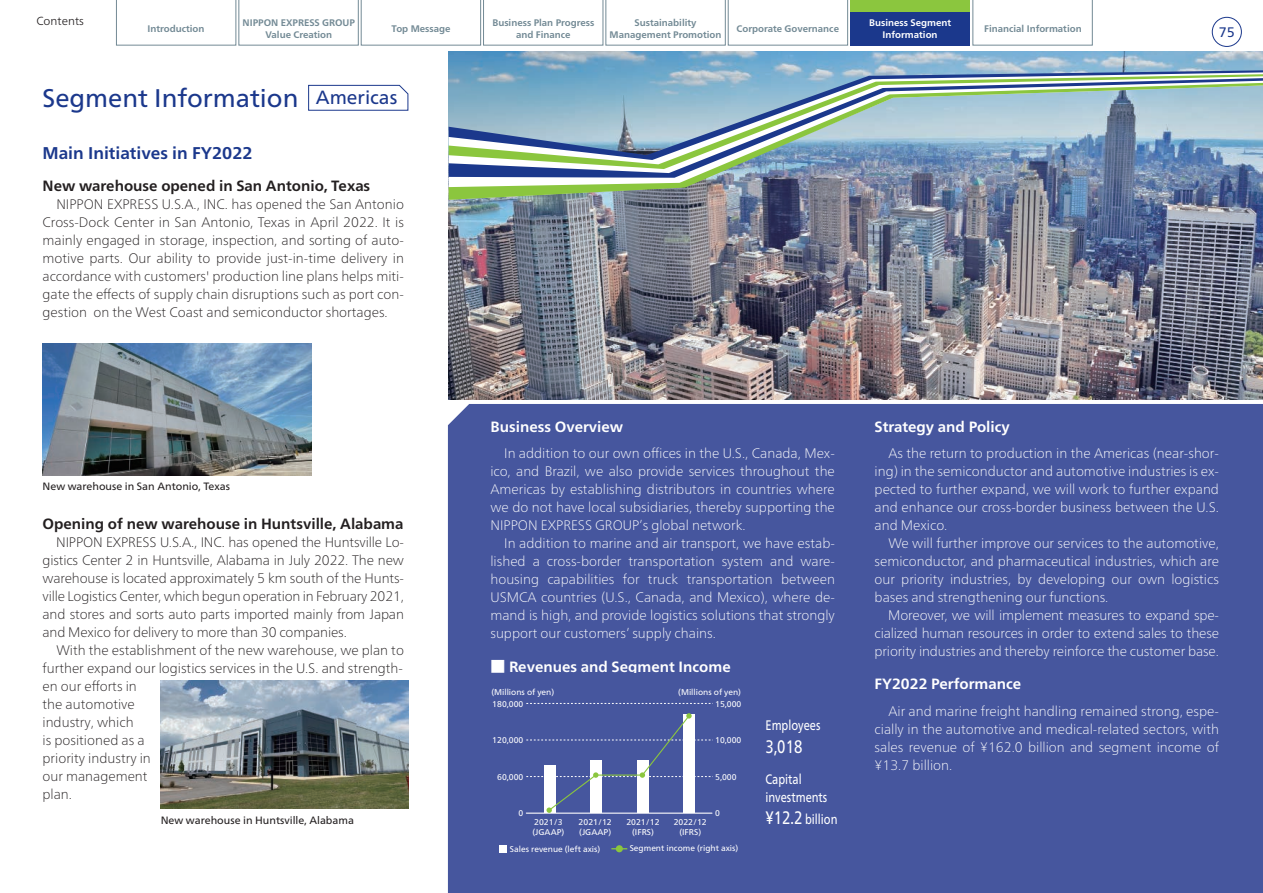
<style>
.page{position:relative;width:1263px;height:893px;background:#fff}
.page>*{position:absolute;margin:0;border:0;box-sizing:border-box;transform-origin:0 0}
.t1{font:25.5px "Frutiger Neue LT Pro";color:#1b388c}
.t2{font:19.2px "Frutiger Neue LT Pro";color:#1b388c}
.t3{font:18px "Frutiger Neue LT Pro";color:#fff;scale:.8 1}
.t4{font:700 16.95px "Frutiger Neue LT Pro";color:#1b388c}
.t5{font:700 14.85px "Frutiger Neue LT Pro";color:#231f20}
.t6{font:700 14.85px "Frutiger Neue LT Pro";color:#fff}
.t7{font:100 13.8px/18px "Frutiger Neue LT Pro";color:#fff;text-align:justify}
.t8{font:100 13.8px/18px "Frutiger Neue LT Pro";color:#231f20;text-align:justify}
.t9{font:13.8px/18px "Frutiger Neue LT Pro";color:#fff;scale:.8 1}
.t10{font:13.8px "Frutiger Neue LT Pro";color:#1b388c}
.t11{font:300 11.7px "Frutiger Neue LT Pro";color:#231f20}
.t12{font:10.65px "Frutiger Neue LT Pro";color:#231f20}
.t13{font:700 9.6px/12px "Frutiger Neue LT Pro";color:#738a95;text-align:center}
.t14{font:700 9.6px/12px "Frutiger Neue LT Pro";color:#fff;text-align:center}
.t15{font:8.4px/10.1px "Frutiger Neue LT Pro";color:#fff;text-align:center}
.s1{font-family:"UD Shin Go Pro";font-weight:400}
.s2{font-size:18px}
</style>
<div class="page">
<div style="left:448px;top:404px;width:815px;height:489px;background:#46569e"></div>
<img style="left:449px;top:51px;width:814px;height:349px">
<img style="left:43px;top:343px;width:269px;height:132px">
<img style="left:160px;top:680px;width:248px;height:129px">
<svg style="left:308px;top:85px;width:101px;height:26px"></svg>
<div style="left:479px;top:673px;width:314px;height:190px;background:#46569e"></div>
<svg style="left:526px;top:703px;width:187px;height:1px"></svg>
<div style="left:499px;top:846px;width:8px;height:7px;background:#fff"></div>
<div style="left:616px;top:845px;width:7px;height:7px;background:#8bc63e;border-radius:50%"></div>
<hr style="left:526px;top:813px;width:186px;height:1px;background:#fff">
<svg style="left:526px;top:713px;width:187px;height:100px"></svg>
<img style="left:449px;top:178px;width:814px;height:22px">
<svg style="left:449px;top:70px;width:814px;height:8px;background:#81a7c0"></svg>
<svg style="left:449px;top:78px;width:814px;height:100px;background:#92b0be"></svg>
<div style="left:1212px;top:17px;width:30px;height:30px;border:1px solid #1b388c;border-radius:50%"></div>
<div style="left:850px;top:0;width:120px;height:45px;background:#1b388c"></div>
<div style="left:850px;top:0;width:120px;height:11px;background:#8bc63e"></div>
<svg style="left:973px;top:0;width:119px;height:45px"></svg>
<svg style="left:116px;top:0;width:732px;height:45px"></svg>
<p class="t11" style="left:36px;top:14px;width:49px">Contents</p>
<p class="t13" style="left:147px;top:23px;width:59px">Introduction</p>
<p class="t13" style="left:243px;top:16px;width:114px">NIPPON EXPRESS GROUP<br>Value Creation</p>
<p class="t13" style="left:392px;top:23px;width:60px">Top Message</p>
<p class="t13" style="left:492px;top:16px;width:103px">Business Plan Progress and Finance</p>
<p class="t13" style="left:610px;top:16px;width:113px">Sustainability<br>Management Promotion</p>
<p class="t13" style="left:737px;top:23px;width:104px">Corporate Governance</p>
<p class="t14" style="left:869px;top:16px;width:84px">Business Segment<br>Information</p>
<p class="t13" style="left:984px;top:23px;width:99px">Financial Information</p>
<p class="t1" style="left:43px;top:82px;width:257px">Segment Information</p>
<p class="t2" style="left:316px;top:86px;width:83px">Americas</p>
<p class="t4" style="left:43px;top:143px;width:212px">Main Initiatives in FY2022</p>
<p class="t5" style="left:43px;top:177px;width:329px">New warehouse opened in San Antonio, Texas</p>
<p class="t8" style="left:43px;top:195px;width:363px;text-indent:14px">NIPPON EXPRESS U.S.A., INC. has opened the San Antonio Cross-Dock Center in San Antonio, Texas in April 2022. It is mainly engaged in storage, inspection, and sorting of auto&shy;motive parts. Our ability to provide just-in-time delivery in accordance with customers' production line plans helps miti&shy;gate the effects of supply chain disruptions such as port con&shy;gestion on the West Coast and semiconductor shortages.</p>
<p class="t6" style="left:490px;top:418px;width:134px">Business Overview</p>
<p class="t6" style="left:874px;top:418px;width:137px">Strategy and Policy</p>
<p class="t10" style="left:1219px;top:23px;width:18px">75</p>
<p class="t12" style="left:43px;top:480px;width:189px">New warehouse in San Antonio, Texas</p>
<p class="t5" style="left:43px;top:515px;width:362px">Opening of new warehouse in Huntsville, Alabama</p>
<p class="t8" style="left:43px;top:533px;width:363px;text-indent:14px">NIPPON EXPRESS U.S.A., INC. has opened the Huntsville Lo&shy;gistics Center 2 in Huntsville, Alabama in July 2022. The new warehouse is located approximately 5 km south of the Hunts&shy;ville Logistics Center, which begun operation in February 2021, and stores and sorts auto parts imported mainly from Japan and Mexico for delivery to more than 30 companies.</p>
<p class="t8" style="left:43px;top:641px;width:363px;text-align:left;text-indent:14px">With the establishment of the new warehouse, we plan to further expand our logistics services in the U.S. and strength&shy;en our efforts in<br>the automotive<br>industry, which<br>is positioned as a<br>priority industry in<br>our management<br>plan.</p>
<p class="t12" style="left:161px;top:814px;width:195px">New warehouse in Huntsville, Alabama</p>
<p class="t7" style="left:490px;top:444px;width:346px;text-indent:14px">In addition to our own offices in the U.S., Canada, Mex&shy;ico, and Brazil, we also provide services throughout the Americas by establishing distributors in countries where we do not have local subsidiaries, thereby supporting the NIPPON EXPRESS GROUP’s global network.</p>
<p class="t7" style="left:490px;top:534px;width:346px;text-indent:14px">In addition to marine and air transport, we have estab&shy;lished a cross-border transportation system and ware&shy;housing capabilities for truck transportation between USMCA countries (U.S., Canada, and Mexico), where de&shy;mand is high, and provide logistics solutions that strongly support our customers’ supply chains.</p>
<p class="t6" style="left:490px;top:658px;width:242px"><span class="s1">■</span> Revenues and Segment Income</p>
<p class="t15" style="left:491px;top:687px;width:64px">(Millions of yen)</p>
<p class="t15" style="left:678px;top:687px;width:64px">(Millions of yen)</p>
<p class="t15" style="left:492px;top:699px;width:33px">180,000</p>
<p class="t15" style="left:715px;top:699px;width:28px">15,000</p>
<p class="t15" style="left:492px;top:735px;width:33px">120,000</p>
<p class="t15" style="left:715px;top:735px;width:28px">10,000</p>
<p class="t15" style="left:497px;top:772px;width:28px">60,000</p>
<p class="t15" style="left:715px;top:772px;width:23px">5,000</p>
<p class="t15" style="left:519px;top:808px;width:6px">0</p>
<p class="t15" style="left:715px;top:808px;width:6px">0</p>
<p class="t15" style="left:532px;top:817px;width:33px;text-align:left">2021/3 (JGAAP)</p>
<p class="t15" style="left:579px;top:817px;width:35px;text-align:left">2021/12 (JGAAP)</p>
<p class="t15" style="left:626px;top:817px;width:35px">2021/12 (IFRS)</p>
<p class="t15" style="left:674px;top:817px;width:35px">2022/12 (IFRS)</p>
<p class="t15" style="left:510px;top:844px;width:92px">Sales revenue (left axis)</p>
<p class="t15" style="left:630px;top:843px;width:110px">Segment income (right axis)</p>
<p class="t9" style="left:765px;top:716px;width:70px">Employees</p>
<p class="t3" style="left:765px;top:735px;width:48px">3,018</p>
<p class="t9" style="left:765px;top:769px;width:79px">Capital investments</p>
<p class="t9" style="left:765px;top:810px;width:92px"><span class="s2">¥12.2</span> billion</p>
<p class="t7" style="left:874px;top:444px;width:346px;text-indent:14px">As the return to production in the Americas (near-shor&shy;ing) in the semiconductor and automotive industries is ex&shy;pected to further expand, we will work to further expand and enhance our cross-border business between the U.S. and Mexico.</p>
<p class="t7" style="left:874px;top:534px;width:346px;text-indent:14px">We will further improve our services to the automotive, semiconductor, and pharmaceutical industries, which are our priority industries, by developing our own logistics bases and strengthening our functions.</p>
<p class="t7" style="left:874px;top:606px;width:346px;text-indent:14px">Moreover, we will implement measures to expand spe&shy;cialized human resources in order to extend sales to these priority industries and thereby reinforce the customer base.</p>
<p class="t6" style="left:874px;top:675px;width:148px">FY2022 Performance</p>
<p class="t7" style="left:874px;top:702px;width:346px;text-indent:14px">Air and marine freight handling remained strong, espe&shy;cially in the automotive and medical-related sectors, with sales revenue of ¥162.0 billion and segment income of ¥13.7 billion.</p>
</div>
